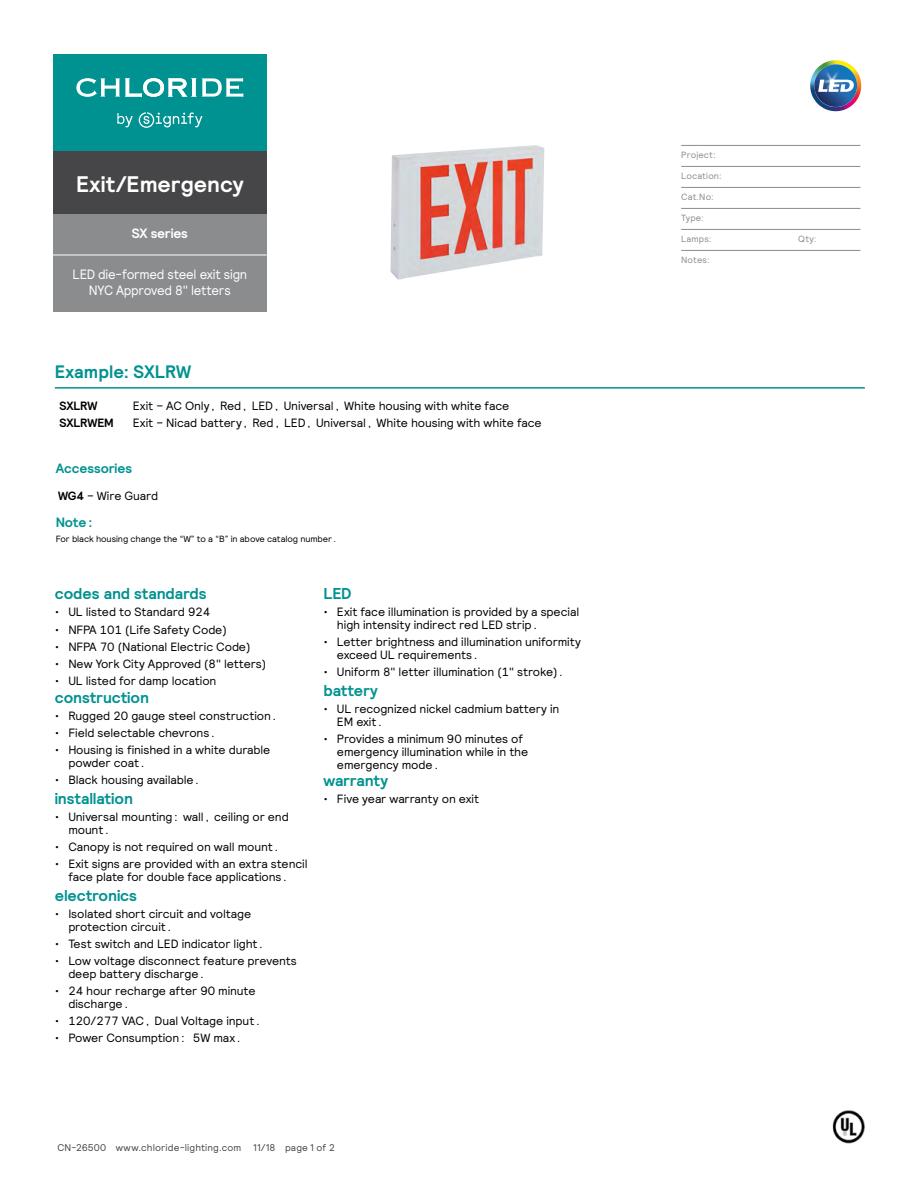
<style>
.page{position:relative;width:918px;height:1188px;background:#fff}
.page>*{position:absolute;margin:0;border:0;box-sizing:border-box;transform-origin:0 0}
.t1{font:700 22.5px "Relative";letter-spacing:.005em;color:#fff}
.t2{font:700 18px "Relative";letter-spacing:.005em;color:#009290}
.t3{font:700 15.75px "Relative";letter-spacing:-.01em;color:#009290}
.t4{font:13.5px/16.5px "Relative";letter-spacing:-.02em;color:#fff;text-align:center;scale:.95 1}
.t5{font:700 13.5px "Relative";letter-spacing:-.005em;color:#009290}
.t6{font:700 13.5px "Relative";letter-spacing:-.015em;color:#fff}
.t7{font:12px/12.8px "Relative";letter-spacing:-.01em;color:#000}
.t8{font:700 12px "Relative";letter-spacing:-.005em;color:#000}
.t9{font:9.75px "Relative";letter-spacing:.015em;color:#464547}
.t10{font:9px "Relative";letter-spacing:-.01em;color:#000}
.t11{font:9px "Relative";letter-spacing:.02em;color:#8a8c8e}
.s1{font-weight:700}
</style>
<div class="page">
<hr style="left:55px;top:387px;width:810px;height:2px;background:#009290">
<img style="left:832px;top:1110px;width:33px;height:34px">
<img style="left:391px;top:145px;width:154px;height:135px">
<hr style="left:681px;top:145px;width:179px;height:1px;background:#8a8c8e">
<hr style="left:681px;top:166px;width:179px;height:1px;background:#8a8c8e">
<hr style="left:681px;top:187px;width:179px;height:1px;background:#8a8c8e">
<hr style="left:681px;top:208px;width:179px;height:1px;background:#8a8c8e">
<hr style="left:681px;top:229px;width:179px;height:1px;background:#8a8c8e">
<hr style="left:681px;top:250px;width:179px;height:1px;background:#8a8c8e">
<svg style="left:808px;top:58px;width:55px;height:55px"></svg>
<svg style="left:810px;top:60px;width:50px;height:51px"></svg>
<div style="left:53px;top:151px;width:214px;height:63px;background:#464547"></div>
<div style="left:53px;top:54px;width:214px;height:97px;background:#009290"></div>
<svg style="left:117px;top:112px;width:85px;height:16px"></svg>
<svg style="left:76px;top:78px;width:167px;height:19px"></svg>
<div style="left:53px;top:214px;width:214px;height:98px;background:#8a8c8e"></div>
<hr style="left:53px;top:255px;width:214px;height:1px;background:#fff">
<h1 class="t1" style="left:76px;top:169px;width:169px">Exit/Emergency</h1>
<p class="t6" style="left:132px;top:225px;width:58px">SX series</p>
<p class="t4" style="left:73px;top:265px;width:185px">LED die-formed steel exit sign<br>NYC Approved 8" letters</p>
<h2 class="t2" style="left:55px;top:360px;width:138px">Example: SXLRW</h2>
<p class="t8" style="left:59px;top:397px;width:40px">SXLRW</p>
<p class="t7" style="left:133px;top:399px;width:378px">Exit – AC Only, Red, LED, Universal, White housing with white face</p>
<p class="t8" style="left:59px;top:415px;width:56px">SXLRWEM</p>
<p class="t7" style="left:133px;top:416px;width:410px">Exit – Nicad battery, Red, LED, Universal, White housing with white face</p>
<p class="t5" style="left:56px;top:459px;width:78px">Accessories</p>
<p class="t7" style="left:58px;top:489px;width:101px"><span class="s1">WG4</span> – Wire Guard</p>
<p class="t5" style="left:56px;top:513px;width:41px">Note:</p>
<p class="t10" style="left:56px;top:533px;width:283px">For black housing change the “W” to a “B” in above catalog number.</p>
<h3 class="t3" style="left:55px;top:583px;width:154px">codes and standards</h3>
<p class="t7" style="left:55px;top:605px;width:157px">• UL listed to Standard 924</p>
<p class="t7" style="left:55px;top:623px;width:173px">• NFPA 101 (Life Safety Code)</p>
<p class="t7" style="left:55px;top:640px;width:197px">• NFPA 70 (National Electric Code)</p>
<p class="t7" style="left:55px;top:657px;width:213px">• New York City Approved (8" letters)</p>
<p class="t7" style="left:55px;top:674px;width:163px">• UL listed for damp location</p>
<h3 class="t3" style="left:55px;top:687px;width:96px">construction</h3>
<p class="t7" style="left:55px;top:709px;width:225px">• Rugged 20 gauge steel construction.</p>
<p class="t7" style="left:55px;top:726px;width:164px">• Field selectable chevrons.</p>
<p class="t7" style="left:68px;top:743px;width:204px;text-indent:-14px">• Housing is finished in a white durable powder coat.</p>
<p class="t7" style="left:55px;top:773px;width:148px">• Black housing available.</p>
<h3 class="t3" style="left:55px;top:788px;width:80px">installation</h3>
<p class="t7" style="left:68px;top:810px;width:222px;text-indent:-14px">• Universal mounting: wall, ceiling or end mount.</p>
<p class="t7" style="left:55px;top:840px;width:227px">• Canopy is not required on wall mount.</p>
<p class="t7" style="left:55px;top:857px;width:254px;text-align:center">• Exit signs are provided with an extra stencil face plate for double face applications.</p>
<h3 class="t3" style="left:55px;top:885px;width:84px">electronics</h3>
<p class="t7" style="left:68px;top:907px;width:184px;text-indent:-14px">• Isolated short circuit and voltage protection circuit.</p>
<p class="t7" style="left:55px;top:937px;width:212px">• Test switch and LED indicator light.</p>
<p class="t7" style="left:68px;top:954px;width:230px;text-indent:-14px">• Low voltage disconnect feature prevents deep battery discharge.</p>
<p class="t7" style="left:68px;top:984px;width:189px;text-indent:-14px">• 24 hour recharge after 90 minute discharge.</p>
<p class="t7" style="left:55px;top:1014px;width:208px">• 120/277 VAC, Dual Voltage input.</p>
<p class="t7" style="left:55px;top:1031px;width:189px">• Power Consumption: 5W max.</p>
<h3 class="t3" style="left:323px;top:583px;width:30px">LED</h3>
<p class="t7" style="left:337px;top:605px;width:244px;text-indent:-14px">• Exit face illumination is provided by a special high intensity indirect red LED strip.</p>
<p class="t7" style="left:337px;top:635px;width:245px;text-indent:-14px">• Letter brightness and illumination uniformity exceed UL requirements.</p>
<p class="t7" style="left:323px;top:665px;width:243px">• Uniform 8" letter illumination (1" stroke).</p>
<h3 class="t3" style="left:323px;top:680px;width:56px">battery</h3>
<p class="t7" style="left:337px;top:702px;width:224px;text-indent:-14px">• UL recognized nickel cadmium battery in<br>EM exit.</p>
<p class="t7" style="left:337px;top:732px;width:193px;text-indent:-14px">• Provides a minimum 90 minutes of emergency illumination while in the emergency mode.</p>
<h3 class="t3" style="left:323px;top:770px;width:66px">warranty</h3>
<p class="t7" style="left:323px;top:792px;width:157px">• Five year warranty on exit</p>
<p class="t9" style="left:57px;top:1141px;width:279px">CN-26500 www.chloride-lighting.com 11/18 page 1 of 2</p>
<p class="t11" style="left:681px;top:149px;width:36px">Project:</p>
<p class="t11" style="left:681px;top:170px;width:42px">Location:</p>
<p class="t11" style="left:681px;top:191px;width:34px">Cat.No:</p>
<p class="t11" style="left:681px;top:212px;width:24px">Type:</p>
<p class="t11" style="left:681px;top:233px;width:32px">Lamps:</p>
<p class="t11" style="left:798px;top:233px;width:20px">Qty:</p>
<p class="t11" style="left:681px;top:254px;width:30px">Notes:</p>
</div>
